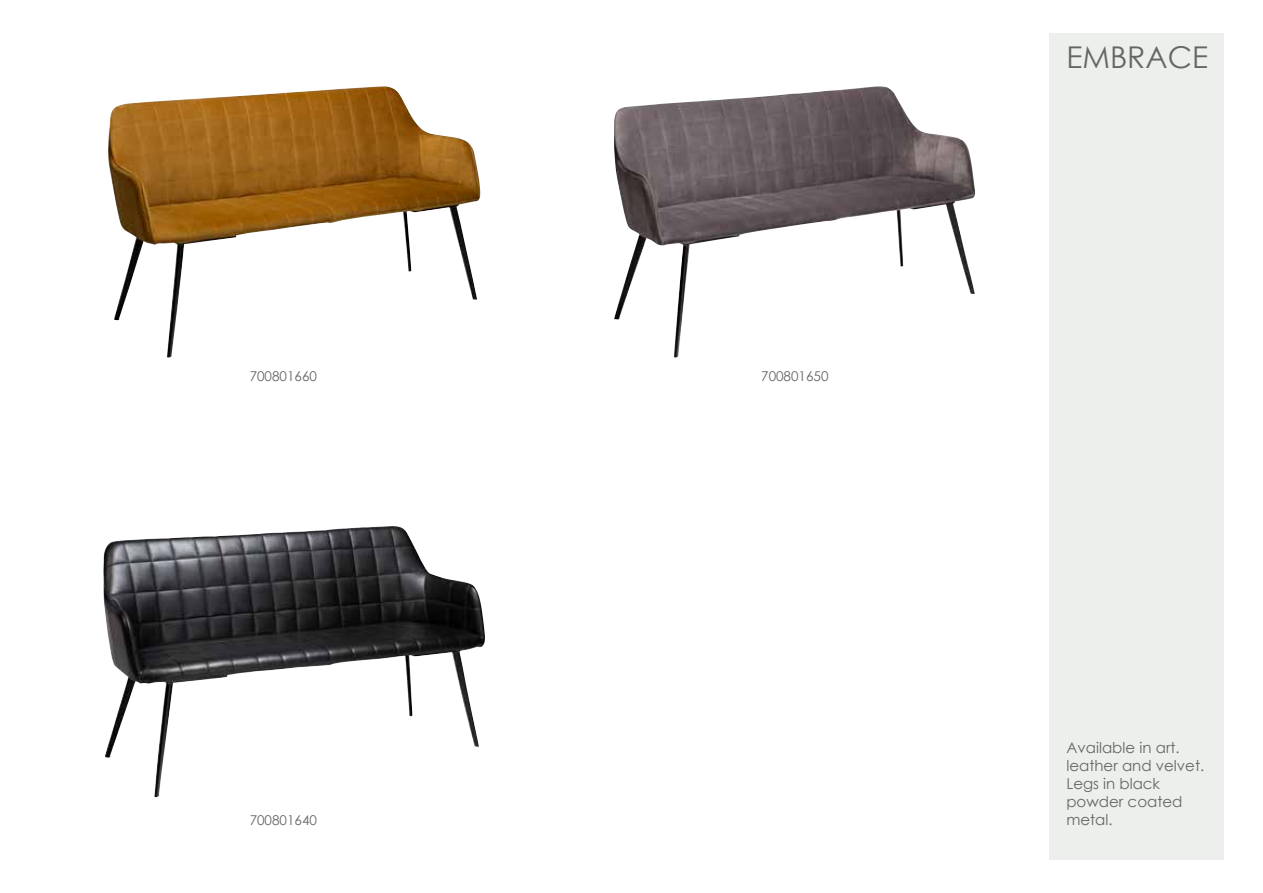
<style>
.page{position:relative;width:1263px;height:893px;background:#fff}
.page>*{position:absolute;margin:0;border:0;box-sizing:border-box;transform-origin:0 0}
.t1{font:30px "Century Gothic";color:#666}
.t2{font:15px/18px "Century Gothic";color:#666}
.t3{font:13.5px "Century Gothic";color:#666}
</style>
<div class="page">
<img style="left:108px;top:86px;width:372px;height:272px">
<div style="left:1049px;top:33px;width:175px;height:827px;background:#ecefeb"></div>
<img style="left:614px;top:87px;width:361px;height:271px">
<img style="left:103px;top:526px;width:306px;height:271px">
<p class="t3" style="left:250px;top:367px;width:69px">700801660</p>
<p class="t3" style="left:250px;top:811px;width:69px">700801640</p>
<p class="t3" style="left:761px;top:367px;width:69px">700801650</p>
<h1 class="t1" style="left:1066px;top:37px;width:143px">EMBRACE</h1>
<p class="t2" style="left:1066px;top:739px;width:139px">Available in art. leather and velvet.<br>Legs in black powder coated metal.</p>
</div>
